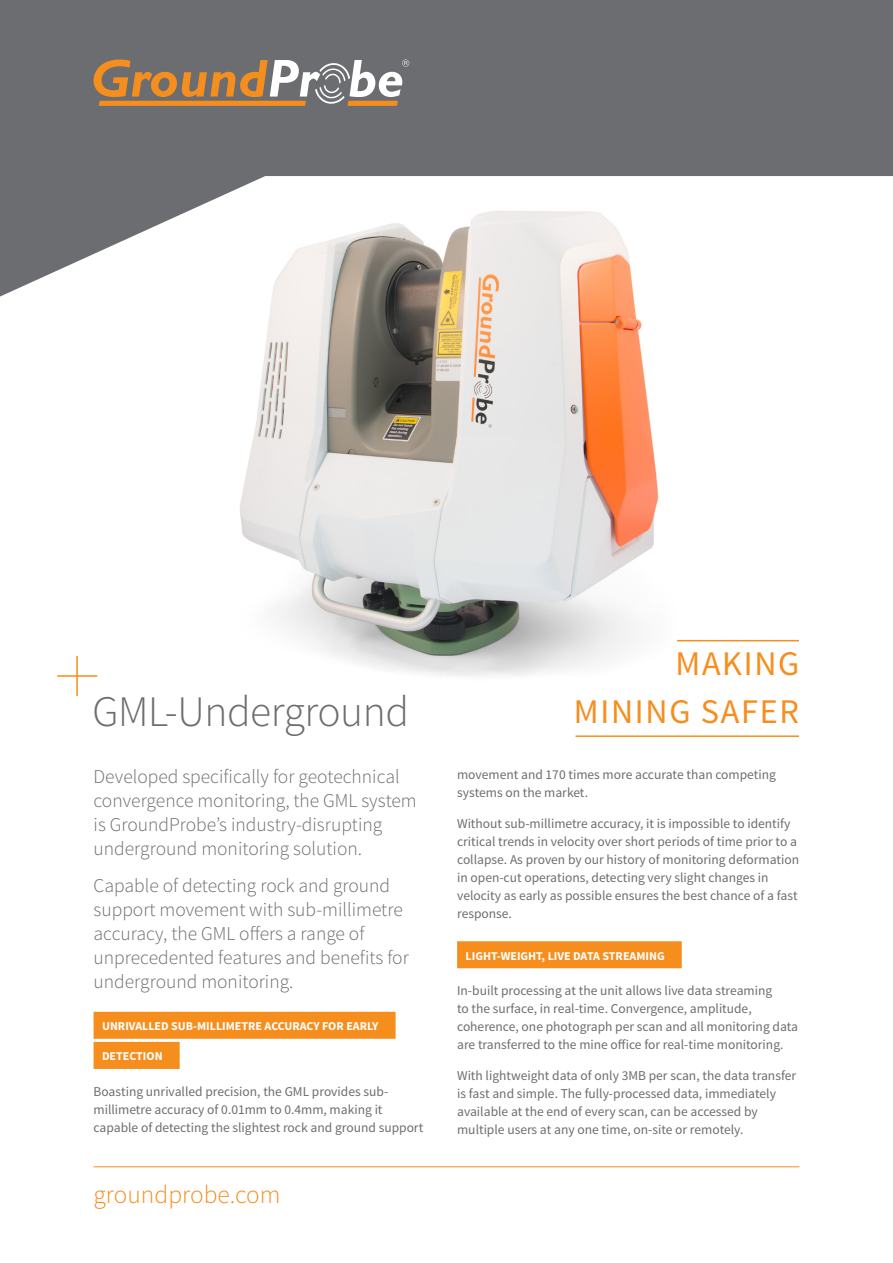
<style>
.page{position:relative;width:893px;height:1263px;background:#fff}
.page>*{position:absolute;margin:0;border:0;box-sizing:border-box;transform-origin:0 0}
.GP__Main_Header{font:300 43.5px "Source Sans Pro";letter-spacing:-.01em;color:#6c6d70}
.GP__Vision__Underlin{font:34.5px/47.2px "Source Sans Pro";letter-spacing:.05em;color:#f68e1e;text-align:right}
.GP__URL_Footer_-_Lin{font:300 25.5px "Source Sans Pro";color:#f68e1e}
.GP__Bold_Body{font:300 19.5px/24px "Source Sans Pro";color:#6c6d70}
.GP__Body_copy{font:13.5px/18px "Source Sans Pro";color:#6c6d70}
.GP__Sub_header{font:700 12px "Source Sans Pro";color:#fff}
</style>
<div class="page">
<img style="left:76px;top:297px;width:723px;height:380px">
<svg style="left:0;top:0;width:893px;height:297px;fill:#6c6d70"></svg>
<svg style="left:94px;top:60px;width:315px;height:46px;background:#a5896d"></svg>
<hr style="left:76px;top:656px;width:2px;height:40px;background:#f68e1e">
<hr style="left:57px;top:675px;width:40px;height:2px;background:#f68e1e">
<div style="left:94px;top:1012px;width:302px;height:27px;background:#f68e1e"></div>
<div style="left:457px;top:941px;width:225px;height:27px;background:#f68e1e"></div>
<hr style="left:94px;top:1166px;width:705px;height:1px;background:#f68e1e">
<hr style="left:677px;top:640px;width:135px;height:1px;background:#f68e1e">
<hr style="left:575px;top:735px;width:224px;height:2px;background:#f68e1e">
<div style="left:799px;top:630px;width:20px;height:119px;background:#fff"></div>
<div style="left:94px;top:1042px;width:86px;height:27px;background:#f68e1e"></div>
<p class="GP__Main_Header" style="left:92px;top:685px;width:318px">GML-Underground</p>
<p class="GP__Bold_Body" style="left:94px;top:765px;width:325px">Developed specifically for geotechnical convergence monitoring, the GML system is GroundProbe’s industry-disrupting underground monitoring solution.</p>
<p class="GP__Bold_Body" style="left:94px;top:874px;width:317px">Capable of detecting rock and ground support movement with sub-millimetre accuracy, the GML offers a range of unprecedented features and benefits for underground monitoring.</p>
<p class="GP__Sub_header" style="left:102px;top:1018px;width:278px">UNRIVALLED SUB-MILLIMETRE ACCURACY FOR EARLY</p>
<p class="GP__Sub_header" style="left:102px;top:1049px;width:62px">DETECTION</p>
<p class="GP__Body_copy" style="left:94px;top:1083px;width:331px">Boasting unrivalled precision, the GML provides sub&shy;millimetre accuracy of 0.01mm to 0.4mm, making it capable of detecting the slightest rock and ground support</p>
<p class="GP__URL_Footer_-_Lin" style="left:94px;top:1179px;width:189px">groundprobe.com</p>
<p class="GP__Vision__Underlin" style="left:574px;top:641px;width:227px">MAKING<br>MINING SAFER</p>
<p class="GP__Body_copy" style="left:457px;top:766px;width:320px">movement and 170 times more accurate than competing systems on the market.</p>
<p class="GP__Body_copy" style="left:457px;top:814px;width:344px">Without sub-millimetre accuracy, it is impossible to identify critical trends in velocity over short periods of time prior to a collapse. As proven by our history of monitoring deformation in open-cut operations, detecting very slight changes in velocity as early as possible ensures the best chance of a fast response.</p>
<p class="GP__Sub_header" style="left:466px;top:948px;width:201px">LIGHT-WEIGHT, LIVE DATA STREAMING</p>
<p class="GP__Body_copy" style="left:457px;top:981px;width:343px">In-built processing at the unit allows live data streaming<br>to the surface, in real-time. Convergence, amplitude, coherence, one photograph per scan and all monitoring data are transferred to the mine office for real-time monitoring.</p>
<p class="GP__Body_copy" style="left:457px;top:1066px;width:341px">With lightweight data of only 3MB per scan, the data transfer is fast and simple. The fully-processed data, immediately available at the end of every scan, can be accessed by multiple users at any one time, on-site or remotely.</p>
</div>
